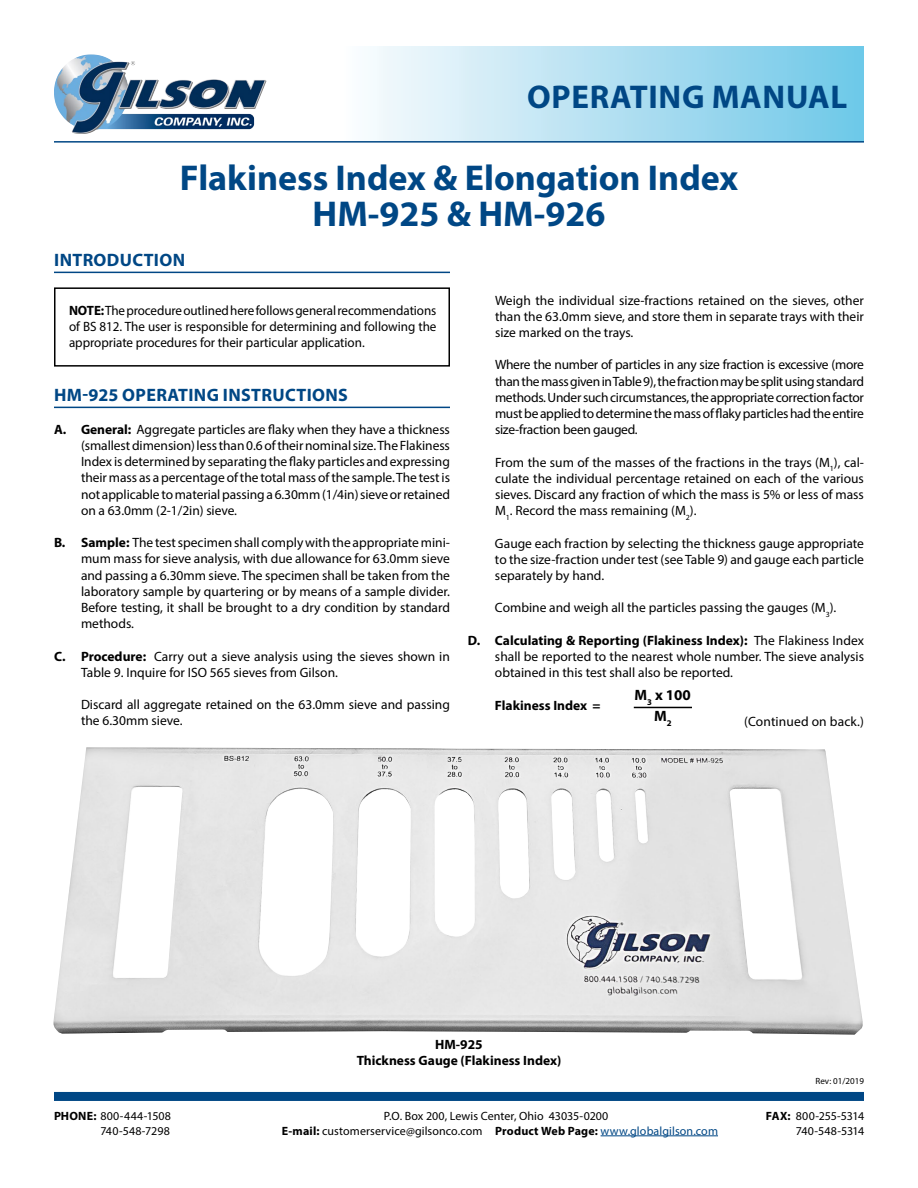
<style>
.page{position:relative;width:918px;height:1188px;background:#fff}
.page>*{position:absolute;margin:0;border:0;box-sizing:border-box;transform-origin:0 0}
.t1{font:700 36px/36px "Myriad Pro";color:#004785;text-align:center}
.t2{font:700 33px "Myriad Pro";letter-spacing:.02em;color:#004785}
.t3{font:700 18px "Myriad Pro";letter-spacing:.02em;color:#004785}
.t4{font:700 15px/21px "Myriad Pro";color:#000;text-align:center}
.t5{font:13.5px/16.2px "Myriad Pro";color:#000;text-align:justify}
.t6{font:700 13.5px/16.2px "Myriad Pro";color:#000;text-align:center}
.t7{font:12px "Myriad Pro";letter-spacing:.01em;color:#000}
.t8{font:12px/14.4px "Myriad Pro";letter-spacing:-.02em;color:#000;text-align:right}
.t9{font:9px "Myriad Pro";color:#000}
.s1{font-weight:700}
.s2{color:#004785}
</style>
<div class="page">
<hr style="left:54px;top:272px;width:396px;height:1px;background:#004785">
<hr style="left:54px;top:407px;width:396px;height:1px;background:#004785">
<hr style="left:634px;top:707px;width:58px;height:1px;background:#000">
<div style="left:54px;top:287px;width:396px;height:80px;border:2px solid #000"></div>
<img style="left:53px;top:747px;width:810px;height:288px">
<div style="left:342px;top:47px;width:522px;height:94px;background:linear-gradient(to right,#fdfcfe,#6ec7e7)"></div>
<img style="left:54px;top:54px;width:200px;height:80px">
<hr style="left:54px;top:141px;width:810px;height:2px;background:#004785">
<div style="left:54px;top:1092px;width:810px;height:9px;background:#004785"></div>
<hr style="left:601px;top:1136px;width:117px;height:1px;background:#004785">
<h2 class="t2" style="left:527px;top:75px;width:322px">OPERATING MANUAL</h2>
<h1 class="t1" style="left:180px;top:159px;width:560px">Flakiness Index &amp; Elongation Index<br>HM-925 &amp; HM-926</h1>
<h3 class="t3" style="left:54px;top:249px;width:132px">INTRODUCTION</h3>
<p class="t5" style="left:69px;top:302px;width:369px"><span class="s1">NOTE:</span> The procedure outlined here follows general recommendations of BS 812. The user is responsible for determining and following the appropriate procedures for their particular application.</p>
<h3 class="t3" style="left:54px;top:384px;width:295px">HM-925 OPERATING INSTRUCTIONS</h3>
<p class="t5" style="left:81px;top:421px;width:371px;text-indent:-27px"><span class="s1">A. General:</span> Aggregate particles are flaky when they have a thickness (smallest dimension) less than 0.6 of their nominal size. The Flakiness Index is determined by separating the flaky particles and expressing their mass as a percentage of the total mass of the sample. The test is not applicable to material passing a 6.30mm (1/4in) sieve or retained on a 63.0mm (2-1/2in) sieve.</p>
<p class="t5" style="left:81px;top:534px;width:371px;text-indent:-27px"><span class="s1">B. Sample:</span> The test specimen shall comply with the appropriate mini&shy;mum mass for sieve analysis, with due allowance for 63.0mm sieve and passing a 6.30mm sieve. The specimen shall be taken from the laboratory sample by quartering or by means of a sample divider.<br>Before testing, it shall be brought to a dry condition by standard methods.</p>
<p class="t5" style="left:81px;top:648px;width:370px;text-indent:-27px"><span class="s1">C. Procedure:</span> Carry out a sieve analysis using the sieves shown in<br>Table 9. Inquire for ISO 565 sieves from Gilson.</p>
<p class="t5" style="left:81px;top:696px;width:370px">Discard all aggregate retained on the 63.0mm sieve and passing the 6.30mm sieve.</p>
<p class="t5" style="left:495px;top:292px;width:370px">Weigh the individual size-fractions retained on the sieves, other than the 63.0mm sieve, and store them in separate trays with their size marked on the trays.</p>
<p class="t5" style="left:495px;top:356px;width:371px">Where the number of particles in any size fraction is excessive (more than the mass given in Table 9), the fraction may be split using standard methods. Under such circumstances, the appropriate correction factor must be applied to determine the mass of flaky particles had the entire size-fraction been gauged.</p>
<p class="t5" style="left:495px;top:454px;width:371px">From the sum of the masses of the fractions in the trays (M<sub>1</sub>), cal&shy;culate the individual percentage retained on each of the various sieves. Discard any fraction of which the mass is 5% or less of mass M<sub>1</sub>. Record the mass remaining (M<sub>2</sub>).</p>
<p class="t5" style="left:495px;top:535px;width:371px">Gauge each fraction by selecting the thickness gauge appropriate to the size-fraction under test (see Table 9) and gauge each particle separately by hand.</p>
<p class="t5" style="left:495px;top:599px;width:343px">Combine and weigh all the particles passing the gauges (M<sub>3</sub>).</p>
<p class="t5" style="left:495px;top:632px;width:371px;text-indent:-27px"><span class="s1">D. Calculating &amp; Reporting (Flakiness Index):</span> The Flakiness Index shall be reported to the nearest whole number. The sieve analysis obtained in this test shall also be reported.</p>
<p class="t6" style="left:495px;top:696px;width:107px">Flakiness Index =</p>
<p class="t4" style="left:635px;top:684px;width:58px">M<sub>3</sub> x 100<br>M<sub>2</sub></p>
<p class="t5" style="left:744px;top:713px;width:121px">(Continued on back.)</p>
<p class="t6" style="left:357px;top:1036px;width:206px">HM-925<br>Thickness Gauge (Flakiness Index)</p>
<p class="t7" style="left:54px;top:1109px;width:119px"><span class="s1">PHONE:</span> 800-444-1508</p>
<p class="t7" style="left:384px;top:1109px;width:226px">P.O. Box 200, Lewis Center, Ohio 43035-0200</p>
<p class="t7" style="left:100px;top:1123px;width:71px">740-548-7298</p>
<p class="t7" style="left:282px;top:1123px;width:438px"><span class="s1">E-mail:</span> customerservice@gilsonco.com <span class="s1">Product Web Page:</span> <span class="s2">www.globalgilson.com</span></p>
<p class="t9" style="left:816px;top:1076px;width:50px">Rev: 01/2019</p>
<p class="t8" style="left:766px;top:1109px;width:100px"><span class="s1">FAX:</span> 800-255-5314<br>740-548-5314</p>
</div>
